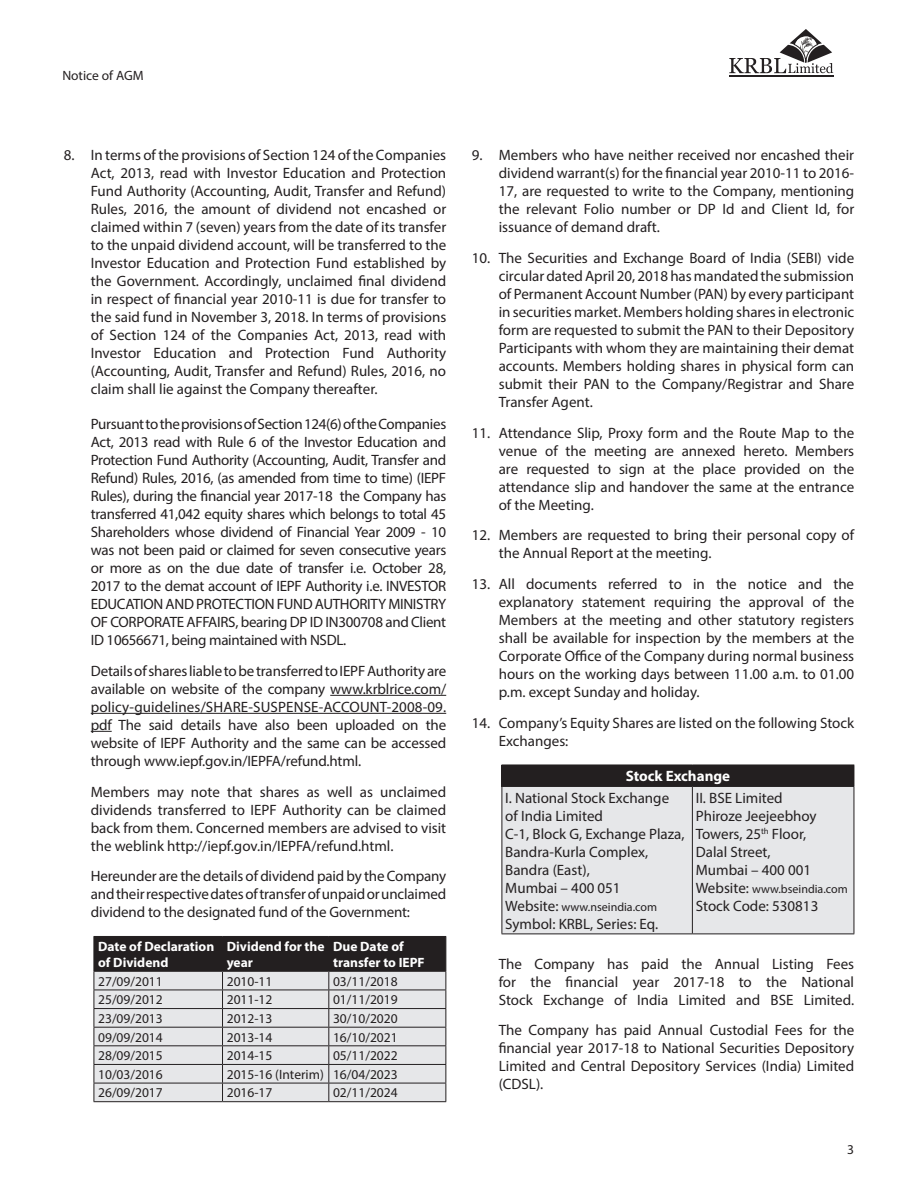
<style>
.page{position:relative;width:918px;height:1188px;background:#fff}
.page>*{position:absolute;margin:0;border:0;box-sizing:border-box;transform-origin:0 0}
.t1{font:15px/18px "Myriad Pro";color:#231f20;text-align:justify}
.t2{font:700 15px "Myriad Pro";color:#fff}
.t3{font:13.5px "Myriad Pro";color:#231f20}
.t4{font:700 13.5px/16.2px "Myriad Pro";color:#fff}
.t5{font:12px "Myriad Pro";color:#231f20}
.s1{font-size:15px}
</style>
<div class="page">
<hr style="left:729px;top:75px;width:104px;height:2px;background:#231f20">
<svg style="left:729px;top:29px;width:104px;height:44px"></svg>
<hr style="left:330px;top:695px;width:116px;height:1px;background:#231f20">
<hr style="left:91px;top:713px;width:355px;height:1px;background:#231f20">
<svg style="left:91px;top:731px;width:21px;height:1px"></svg>
<svg style="left:94px;top:936px;width:352px;height:165px;background:#b2b2b4"></svg>
<hr style="left:94px;top:1101px;width:129px;height:1px;background:#231f20">
<hr style="left:223px;top:1101px;width:106px;height:1px;background:#231f20">
<hr style="left:329px;top:1101px;width:117px;height:1px;background:#231f20">
<div style="left:502px;top:765px;width:352px;height:21px;background:#231f20"></div>
<div style="left:503px;top:787px;width:351px;height:147px;background:#e6e7e9"></div>
<svg style="left:854px;top:765px;width:1px;height:21px"></svg>
<hr style="left:502px;top:786px;width:190px;height:1px;background:#231f20">
<hr style="left:502px;top:787px;width:1px;height:147px;background:#231f20">
<hr style="left:692px;top:786px;width:162px;height:1px;background:#231f20">
<hr style="left:692px;top:787px;width:1px;height:147px;background:#231f20">
<hr style="left:854px;top:787px;width:1px;height:147px;background:#231f20">
<hr style="left:502px;top:934px;width:190px;height:1px;background:#231f20">
<hr style="left:692px;top:934px;width:162px;height:1px;background:#231f20">
<p class="t3" style="left:62px;top:67px;width:83px">Notice of AGM</p>
<p class="t1" style="left:91px;top:146px;width:357px;text-indent:-27px">8. In terms of the provisions of Section 124 of the Companies Act, 2013, read with Investor Education and Protection Fund Authority (Accounting, Audit, Transfer and Refund)<br>Rules, 2016, the amount of dividend not encashed or claimed within 7 (seven) years from the date of its transfer to the unpaid dividend account, will be transferred to the Investor Education and Protection Fund established by the Government. Accordingly, unclaimed final dividend in respect of financial year 2010-11 is due for transfer to the said fund in November 3, 2018. In terms of provisions of Section 124 of the Companies Act, 2013, read with Investor Education and Protection Fund Authority (Accounting, Audit, Transfer and Refund) Rules, 2016, no claim shall lie against the Company thereafter.</p>
<p class="t1" style="left:91px;top:415px;width:357px">Pursuant to the provisions of Section 124(6) of the Companies Act, 2013 read with Rule 6 of the Investor Education and Protection Fund Authority (Accounting, Audit, Transfer and Refund) Rules, 2016, (as amended from time to time) (IEPF Rules), during the financial year 2017-18 the Company has transferred 41,042 equity shares which belongs to total 45<br>Shareholders whose dividend of Financial Year 2009 - 10 was not been paid or claimed for seven consecutive years or more as on the due date of transfer i.e. October 28, 2017 to the demat account of IEPF Authority i.e. INVESTOR EDUCATION AND PROTECTION FUND AUTHORITY MINISTRY OF CORPORATE AFFAIRS, bearing DP ID IN300708 and Client ID 10656671, being maintained with NSDL.</p>
<p class="t1" style="left:91px;top:662px;width:357px">Details of shares liable to be transferred to IEPF Authority are available on website of the company www.krblrice.com/ policy-guidelines/SHARE-SUSPENSE-ACCOUNT-2008-09. pdf The said details have also been uploaded on the website of IEPF Authority and the same can be accessed through www.iepf.gov.in/IEPFA/refund.html.</p>
<p class="t1" style="left:91px;top:782px;width:357px">Members may note that shares as well as unclaimed dividends transferred to IEPF Authority can be claimed back from them. Concerned members are advised to visit the weblink http://iepf.gov.in/IEPFA/refund.html.</p>
<p class="t1" style="left:91px;top:867px;width:357px">Hereunder are the details of dividend paid by the Company and their respective dates of transfer of unpaid or unclaimed dividend to the designated fund of the Government:</p>
<p class="t4" style="left:98px;top:938px;width:118px">Date of Declaration of Dividend</p>
<p class="t4" style="left:227px;top:938px;width:99px">Dividend for the year</p>
<p class="t4" style="left:333px;top:938px;width:93px">Due Date of transfer to IEPF</p>
<p class="t3" style="left:98px;top:973px;width:66px">27/09/2011</p>
<p class="t3" style="left:227px;top:973px;width:47px">2010-11</p>
<p class="t3" style="left:333px;top:973px;width:66px">03/11/2018</p>
<p class="t3" style="left:98px;top:991px;width:66px">25/09/2012</p>
<p class="t3" style="left:227px;top:991px;width:47px">2011-12</p>
<p class="t3" style="left:333px;top:991px;width:66px">01/11/2019</p>
<p class="t3" style="left:98px;top:1010px;width:66px">23/09/2013</p>
<p class="t3" style="left:227px;top:1010px;width:47px">2012-13</p>
<p class="t3" style="left:333px;top:1010px;width:66px">30/10/2020</p>
<p class="t3" style="left:98px;top:1029px;width:66px">09/09/2014</p>
<p class="t3" style="left:227px;top:1029px;width:47px">2013-14</p>
<p class="t3" style="left:333px;top:1029px;width:66px">16/10/2021</p>
<p class="t3" style="left:98px;top:1047px;width:66px">28/09/2015</p>
<p class="t3" style="left:227px;top:1047px;width:47px">2014-15</p>
<p class="t3" style="left:333px;top:1047px;width:66px">05/11/2022</p>
<p class="t3" style="left:98px;top:1066px;width:66px">10/03/2016</p>
<p class="t3" style="left:227px;top:1066px;width:172px">2015-16 (Interim) 16/04/2023</p>
<p class="t3" style="left:98px;top:1085px;width:66px">26/09/2017</p>
<p class="t3" style="left:227px;top:1085px;width:47px">2016-17</p>
<p class="t3" style="left:333px;top:1085px;width:66px">02/11/2024</p>
<p class="t1" style="left:499px;top:146px;width:357px;text-indent:-27px">9. Members who have neither received nor encashed their dividend warrant(s) for the financial year 2010-11 to 2016- 17, are requested to write to the Company, mentioning the relevant Folio number or DP Id and Client Id, for issuance of demand draft.</p>
<p class="t1" style="left:499px;top:249px;width:357px;text-indent:-27px">10. The Securities and Exchange Board of India (SEBI) vide circular dated April 20, 2018 has mandated the submission of Permanent Account Number (PAN) by every participant in securities market. Members holding shares in electronic form are requested to submit the PAN to their Depository Participants with whom they are maintaining their demat accounts. Members holding shares in physical form can submit their PAN to the Company/Registrar and Share Transfer Agent.</p>
<p class="t1" style="left:499px;top:423px;width:357px;text-indent:-27px">11. Attendance Slip, Proxy form and the Route Map to the venue of the meeting are annexed hereto. Members are requested to sign at the place provided on the attendance slip and handover the same at the entrance of the Meeting.</p>
<p class="t1" style="left:499px;top:526px;width:357px;text-indent:-27px">12. Members are requested to bring their personal copy of the Annual Report at the meeting.</p>
<p class="t1" style="left:499px;top:575px;width:357px;text-indent:-27px">13. All documents referred to in the notice and the explanatory statement requiring the approval of the Members at the meeting and other statutory registers shall be available for inspection by the members at the Corporate Office of the Company during normal business hours on the working days between 11.00 a.m. to 01.00 p.m. except Sunday and holiday.</p>
<p class="t1" style="left:499px;top:714px;width:357px;text-indent:-27px">14. Company’s Equity Shares are listed on the following Stock<br>Exchanges:</p>
<p class="t2" style="left:626px;top:766px;width:106px">Stock Exchange</p>
<p class="t1" style="left:505px;top:789px;width:181px;text-align:left">I. National Stock Exchange of India Limited<br>C-1, Block G, Exchange Plaza,<br>Bandra-Kurla Complex,<br>Bandra (East),<br>Mumbai – 400 051</p>
<p class="t5" style="left:505px;top:899px;width:153px"><span class="s1">Website:</span> www.nseindia.com</p>
<p class="t1" style="left:505px;top:915px;width:155px">Symbol: KRBL, Series: Eq.</p>
<p class="t1" style="left:696px;top:789px;width:122px;text-align:left">II. BSE Limited<br>Phiroze Jeejeebhoy<br>Towers, 25<sup>th</sup> Floor,<br>Dalal Street,<br>Mumbai – 400 001</p>
<p class="t5" style="left:696px;top:881px;width:153px"><span class="s1">Website:</span> www.bseindia.com</p>
<p class="t1" style="left:696px;top:897px;width:124px">Stock Code: 530813</p>
<p class="t1" style="left:499px;top:954px;width:357px">The Company has paid the Annual Listing Fees for the financial year 2017-18 to the National Stock Exchange of India Limited and BSE Limited.</p>
<p class="t1" style="left:499px;top:1021px;width:357px">The Company has paid Annual Custodial Fees for the financial year 2017-18 to National Securities Depository Limited and Central Depository Services (India) Limited (CDSL).</p>
<p class="t3" style="left:847px;top:1141px;width:8px">3</p>
</div>
